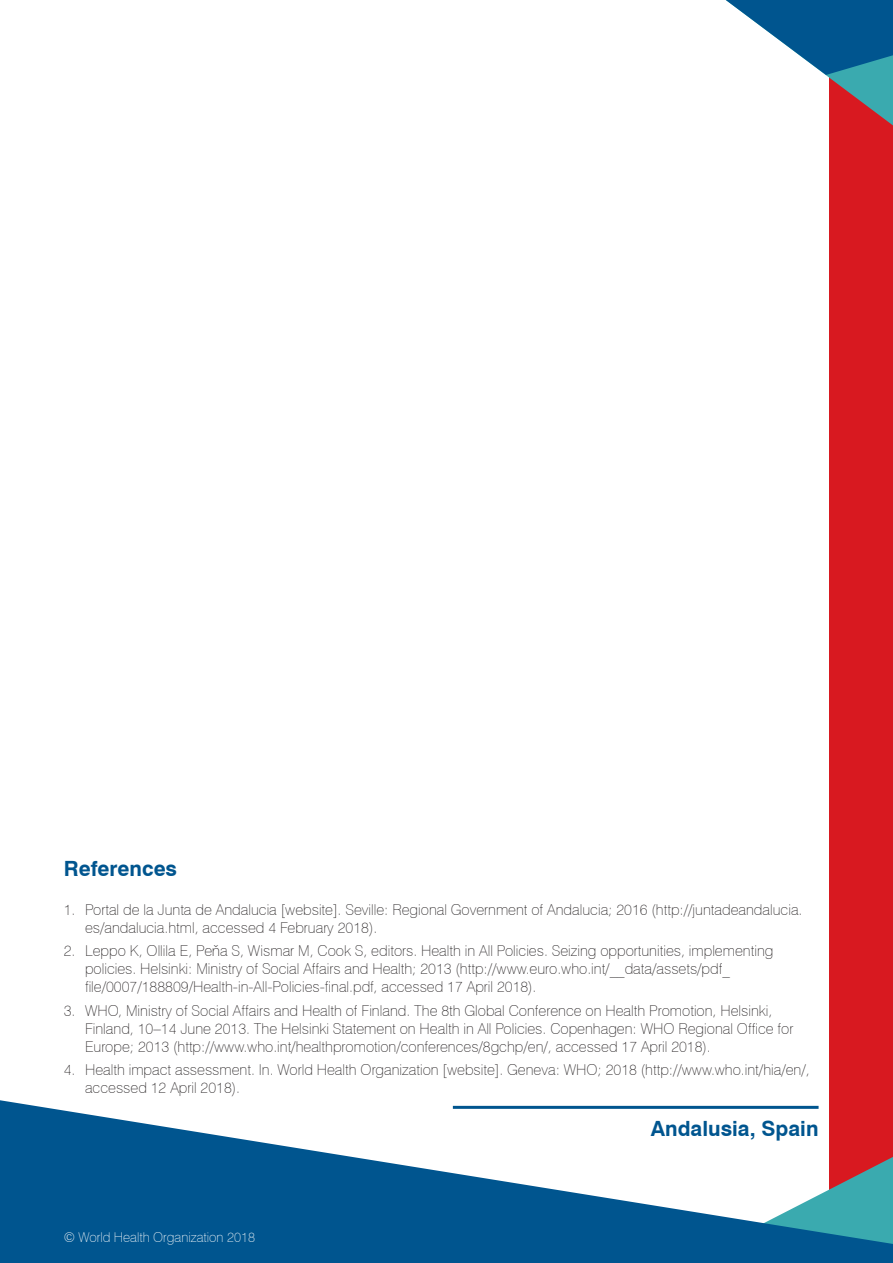
<style>
.page{position:relative;width:893px;height:1263px;background:#fff}
.page>*{position:absolute;margin:0;border:0;box-sizing:border-box;transform-origin:0 0}
.t1{font:700 21px "Swiss 721 BT";color:#00558f}
.t2{font:100 15px/18px "Swiss 721 BT";color:#231f20}
.t3{font:100 13.5px "Swiss 721 BT";color:#fff}
.s1{font-family:"Helvetica Neue"}
</style>
<div class="page">
<div style="left:829px;top:0;width:64px;height:1263px;background:#d81920"></div>
<svg style="left:726px;top:0;width:167px;height:125px"></svg>
<svg style="left:0;top:1100px;width:893px;height:163px;fill:#00558f"></svg>
<hr style="left:453px;top:1106px;width:366px;height:3px;background:#00558f">
<h1 class="t1" style="left:64px;top:855px;width:115px">References</h1>
<p class="t2" style="left:85px;top:900px;width:719px;text-indent:-21px">1. Portal de la Junta de Andalucia [website]. Seville: Regional Government of Andalucia; 2016 (http://juntadeandalucia. es/andalucia.html, accessed 4 February 2018).</p>
<p class="t2" style="left:85px;top:942px;width:690px;text-indent:-21px">2. Leppo K, Ollila E, Pe<span class="s1">ň</span>a S, Wismar M, Cook S, editors. Health in All Policies. Seizing opportunities, implementing policies. Helsinki: Ministry of Social Affairs and Health; 2013 (http://www.euro.who.int/__data/assets/pdf_ file/0007/188809/Health-in-All-Policies-final.pdf, accessed 17 April 2018).</p>
<p class="t2" style="left:85px;top:1001px;width:710px;text-indent:-21px">3. WHO, Ministry of Social Affairs and Health of Finland. The 8th Global Conference on Health Promotion, Helsinki,<br>Finland, 10–14 June 2013. The Helsinki Statement on Health in All Policies. Copenhagen: WHO Regional Office for<br>Europe; 2013 (http://www.who.int/healthpromotion/conferences/8gchp/en/, accessed 17 April 2018).</p>
<p class="t2" style="left:85px;top:1060px;width:726px;text-indent:-21px">4. Health impact assessment. In. World Health Organization [website]. Geneva: WHO; 2018 (http://www.who.int/hia/en/, accessed 12 April 2018).</p>
<p class="t3" style="left:64px;top:1229px;width:193px">© World Health Organization 2018</p>
<h1 class="t1" style="left:651px;top:1116px;width:169px">Andalusia, Spain</h1>
</div>
